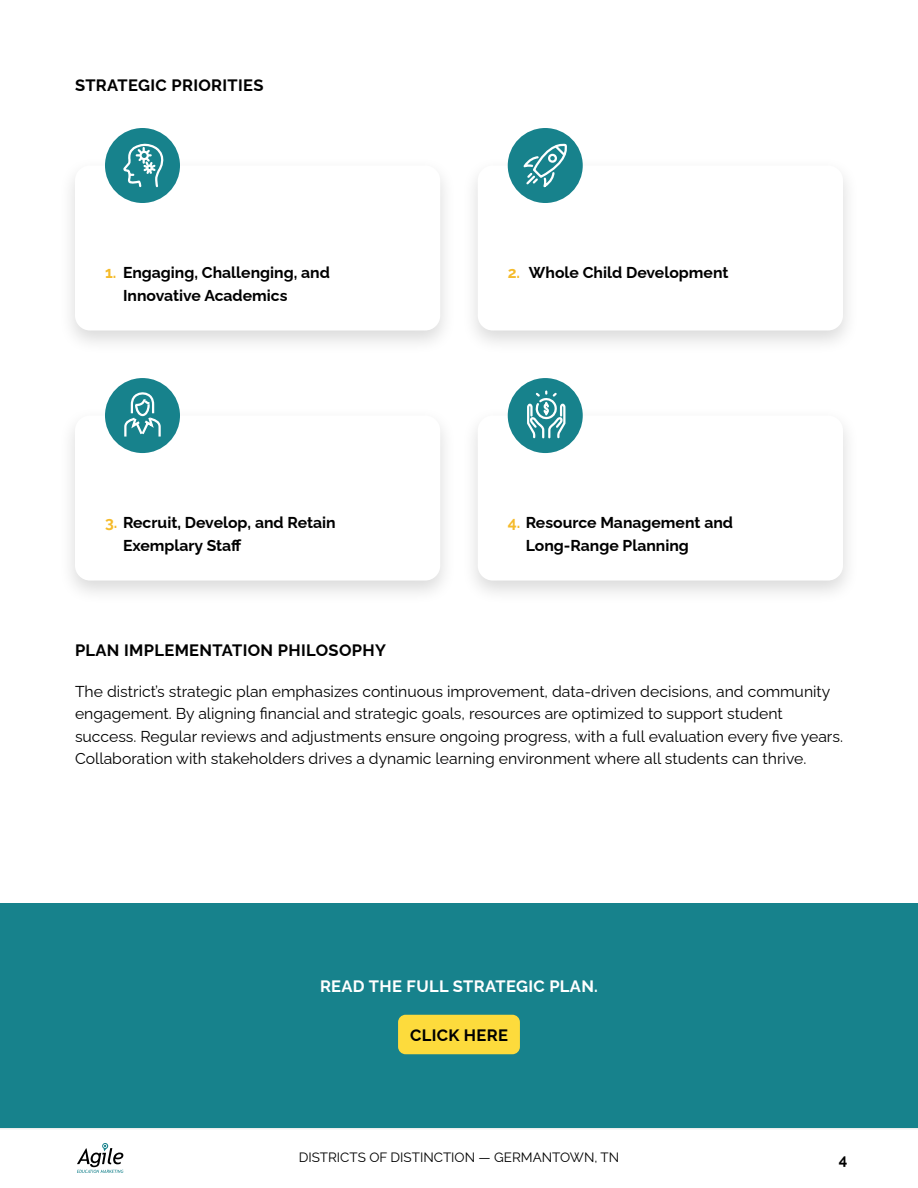
<style>
.page{position:relative;width:918px;height:1188px;background:#fff}
.page>*{position:absolute;margin:0;border:0;box-sizing:border-box;transform-origin:0 0}
.t1{font:700 16.5px "Raleway";letter-spacing:.02em;color:#000}
.t2{font:700 16.5px "Raleway";letter-spacing:.02em;color:#fff}
.t3{font:15.75px/22.5px "Raleway";color:#000}
.t4{font:700 15.75px/22.5px "Raleway";color:#000}
.t5{font:700 15px "Raleway";color:#000}
.t6{font:13.5px "Raleway";color:#000}
.s1{color:#f5bb2b}
</style>
<div class="page">
<svg style="left:77px;top:1143px;width:46px;height:30px"></svg>
<hr style="left:0;top:1128px;width:918px;height:1px;background:#e9e9e9">
<div style="left:0;top:903px;width:918px;height:225px;background:#17828c"></div>
<div style="left:58px;top:156px;width:400px;height:199px;background:#000;opacity:.15"></div>
<div style="left:75px;top:166px;width:365px;height:165px;background:#fff;border-radius:15px"></div>
<div style="left:58px;top:406px;width:400px;height:200px;background:#000;opacity:.15"></div>
<div style="left:75px;top:416px;width:365px;height:165px;background:#fff;border-radius:15px"></div>
<div style="left:461px;top:156px;width:399px;height:199px;background:#000;opacity:.15"></div>
<div style="left:478px;top:166px;width:365px;height:165px;background:#fff;border-radius:15px"></div>
<div style="left:461px;top:406px;width:399px;height:200px;background:#000;opacity:.15"></div>
<div style="left:478px;top:416px;width:365px;height:165px;background:#fff;border-radius:15px"></div>
<div style="left:105px;top:128px;width:75px;height:75px;background:#17828c;border-radius:50%"></div>
<div style="left:105px;top:378px;width:75px;height:75px;background:#17828c;border-radius:50%"></div>
<div style="left:508px;top:128px;width:75px;height:75px;background:#17828c;border-radius:50%"></div>
<div style="left:508px;top:378px;width:75px;height:75px;background:#17828c;border-radius:50%"></div>
<div style="left:398px;top:1015px;width:122px;height:39px;background:#fddb3c;border-radius:8px"></div>
<svg style="left:124px;top:393px;width:37px;height:44px"></svg>
<svg style="left:527px;top:390px;width:39px;height:49px"></svg>
<svg style="left:123px;top:143px;width:41px;height:45px"></svg>
<svg style="left:523px;top:143px;width:44px;height:45px"></svg>
<p class="t1" style="left:75px;top:72px;width:190px">STRATEGIC PRIORITIES</p>
<p class="t4" style="left:123px;top:259px;width:208px;text-indent:-18px"><span class="s1">1.</span> Engaging, Challenging, and<br>Innovative Academics</p>
<p class="t4" style="left:123px;top:509px;width:214px;text-indent:-18px"><span class="s1">3.</span> Recruit, Develop, and Retain<br>Exemplary Staff</p>
<p class="t4" style="left:508px;top:259px;width:222px"><span class="s1">2.</span> Whole Child Development</p>
<p class="t4" style="left:526px;top:509px;width:209px;text-indent:-18px"><span class="s1">4.</span> Resource Management and<br>Long-Range Planning</p>
<p class="t1" style="left:75px;top:637px;width:312px">PLAN IMPLEMENTATION PHILOSOPHY</p>
<p class="t3" style="left:75px;top:678px;width:770px">The district’s strategic plan emphasizes continuous improvement, data-driven decisions, and community engagement. By aligning financial and strategic goals, resources are optimized to support student success. Regular reviews and adjustments ensure ongoing progress, with a full evaluation every five years.<br>Collaboration with stakeholders drives a dynamic learning environment where all students can thrive.</p>
<p class="t2" style="left:320px;top:973px;width:279px">READ THE FULL STRATEGIC PLAN.</p>
<p class="t1" style="left:410px;top:1022px;width:99px">CLICK HERE</p>
<p class="t6" style="left:299px;top:1147px;width:322px">DISTRICTS OF DISTINCTION — GERMANTOWN, TN</p>
<p class="t5" style="left:839px;top:1148px;width:10px">4</p>
</div>
